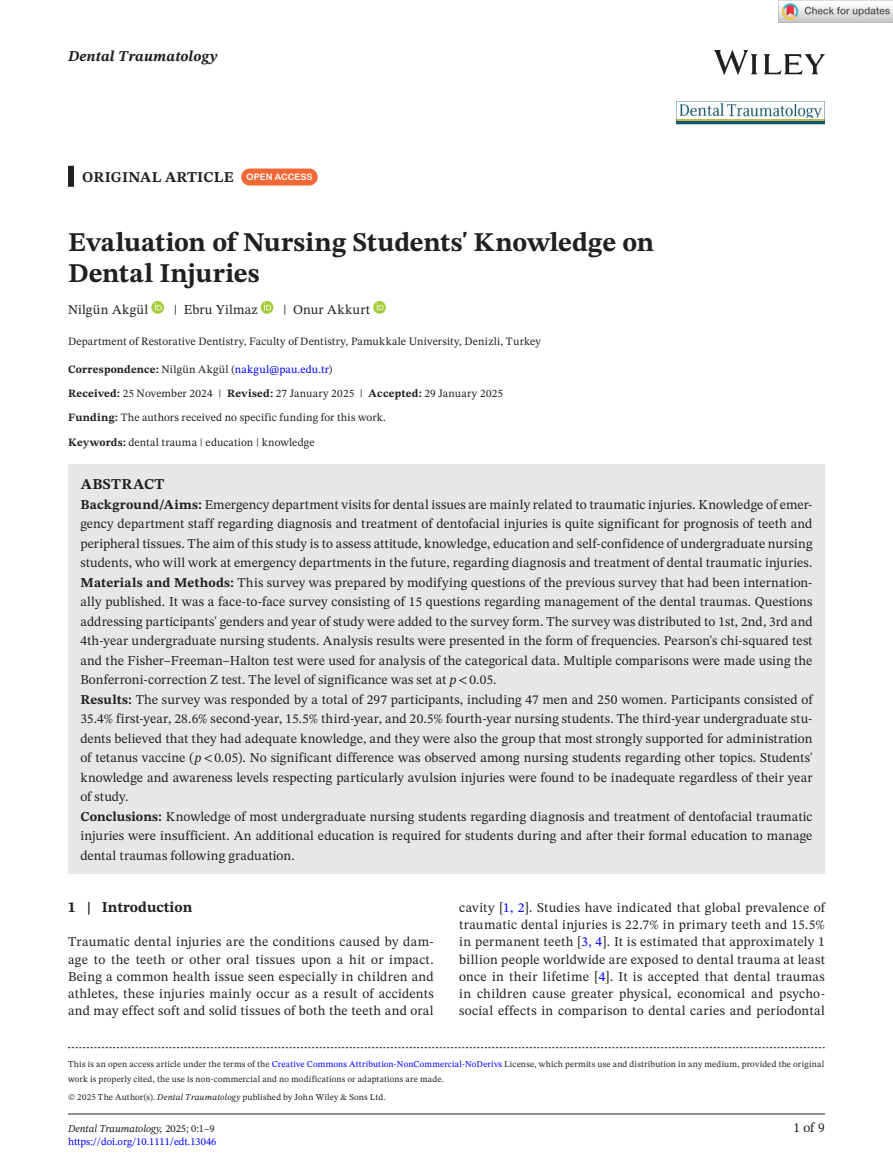
<style>
.page{position:relative;width:893px;height:1174px;background:#fff}
.page>*{position:absolute;margin:0;border:0;box-sizing:border-box;transform-origin:0 0}
.t1{font:700 27px/31.5px "STIX Two Text";letter-spacing:-.005em;color:#231f20}
.t2{font:700 15px "STIX Two Text";letter-spacing:.01em;color:#231f20}
.t3{font:italic 700 15px "STIX Two Text";letter-spacing:.005em;color:#231f20}
.t4{font:13.5px/19.5px "STIX Two Text";letter-spacing:.01em;color:#231f20;text-align:justify}
.t5{font:11.25px/24px "STIX Two Text";letter-spacing:.015em;color:#231f20}
.t6{font:10.5px/12.6px "STIX Two Text";color:#00f}
.t7{font:9px/15px "STIX Two Text";letter-spacing:.02em;color:#231f20}
.s1{font-family:"Arial Rounded MT Bold";font-weight:400;font-size:9px;color:#fff}
.s2{font-weight:700}
.s3{color:#00f}
.s4{font-style:italic}
.s5{font-style:italic;color:#231f20}
.s6{color:#231f20}
</style>
<div class="page">
<hr style="left:68px;top:1113px;width:757px;height:1px;background:#231f20">
<img style="left:714px;top:51px;width:111px;height:23px">
<svg style="left:676px;top:101px;width:149px;height:23px"></svg>
<img style="left:728px;top:104px;width:93px;height:14px">
<img style="left:680px;top:104px;width:43px;height:11px">
<div style="left:68px;top:166px;width:6px;height:21px;background:#231f20"></div>
<div style="left:68px;top:464px;width:757px;height:42px;background:#e6e7e9"></div>
<div style="left:68px;top:483px;width:757px;height:98px;background:#e6e7e9"></div>
<div style="left:68px;top:561px;width:757px;height:137px;background:#e6e7e9"></div>
<div style="left:68px;top:678px;width:757px;height:137px;background:#e6e7e9"></div>
<div style="left:68px;top:795px;width:757px;height:78px;background:#e6e7e9"></div>
<div style="left:241px;top:168px;width:77px;height:17px;background:#f16736;border-radius:9px"></div>
<svg style="left:151px;top:301px;width:13px;height:13px"></svg>
<svg style="left:155px;top:303px;width:7px;height:7px"></svg>
<svg style="left:261px;top:301px;width:12px;height:13px"></svg>
<svg style="left:264px;top:303px;width:7px;height:7px"></svg>
<svg style="left:373px;top:301px;width:13px;height:13px"></svg>
<svg style="left:377px;top:303px;width:6px;height:7px"></svg>
<svg style="left:68px;top:1047px;width:757px;height:1px"></svg>
<img style="left:779px;top:0;width:114px;height:23px">
<p class="t3" style="left:68px;top:46px;width:151px">Dental Traumatology</p>
<p class="t2" style="left:82px;top:166px;width:232px">ORIGINAL ARTICLE <span class="s1">OPEN ACCESS</span></p>
<h1 class="t1" style="left:68px;top:227px;width:588px">Evaluation of Nursing Students' Knowledge on<br>Dental Injuries</h1>
<p class="t4" style="left:68px;top:299px;width:82px">Nilgün Akgül</p>
<p class="t4" style="left:174px;top:299px;width:85px">| Ebru Yilmaz</p>
<p class="t4" style="left:283px;top:299px;width:88px">| Onur Akkurt</p>
<p class="t5" style="left:68px;top:329px;width:474px">Department of Restorative Dentistry, Faculty of Dentistry, Pamukkale University, Denizli, Turkey</p>
<p class="t5" style="left:68px;top:357px;width:437px"><span class="s2">Correspondence:</span> Nilgün Akgül (<span class="s3">nakgul@pau.edu.tr</span>)<br><span class="s2">Received:</span> 25 November 2024 | <span class="s2">Revised:</span> 27 January 2025 | <span class="s2">Accepted:</span> 29 January 2025<br><span class="s2">Funding:</span> The authors received no specific funding for this work.</p>
<p class="t5" style="left:68px;top:430px;width:248px"><span class="s2">Keywords:</span> dental trauma | education | knowledge</p>
<p class="t2" style="left:81px;top:473px;width:85px">ABSTRACT</p>
<p class="t4" style="left:80px;top:494px;width:734px;text-align:left"><span class="s2">Background/Aims:</span> Emergency department visits for dental issues are mainly related to traumatic injuries. Knowledge of emer&shy;gency department staff regarding diagnosis and treatment of dentofacial injuries is quite significant for prognosis of teeth and peripheral tissues. The aim of this study is to assess attitude, knowledge, education and self-confidence of undergraduate nursing students, who will work at emergency departments in the future, regarding diagnosis and treatment of dental traumatic injuries.<br><span class="s2">Materials and Methods:</span> This survey was prepared by modifying questions of the previous survey that had been internation&shy;ally published. It was a face-to-face survey consisting of 15 questions regarding management of the dental traumas. Questions addressing participants' genders and year of study were added to the survey form. The survey was distributed to 1st, 2nd, 3rd and 4th-year undergraduate nursing students. Analysis results were presented in the form of frequencies. Pearson's chi-squared test and the Fisher–Freeman–Halton test were used for analysis of the categorical data. Multiple comparisons were made using the Bonferroni-correction Z test. The level of significance was set at <span class="s4">p</span>&lt;0.05.<br><span class="s2">Results:</span> The survey was responded by a total of 297 participants, including 47 men and 250 women. Participants consisted of 35.4% first-year, 28.6% second-year, 15.5% third-year, and 20.5% fourth-year nursing students. The third-year undergraduate stu&shy;dents believed that they had adequate knowledge, and they were also the group that most strongly supported for administration of tetanus vaccine (<span class="s4">p</span>&lt;0.05). No significant difference was observed among nursing students regarding other topics. Students' knowledge and awareness levels respecting particularly avulsion injuries were found to be inadequate regardless of their year of study.<br><span class="s2">Conclusions:</span> Knowledge of most undergraduate nursing students regarding diagnosis and treatment of dentofacial traumatic injuries were insufficient. An additional education is required for students during and after their formal education to manage dental traumas following graduation.</p>
<p class="t2" style="left:68px;top:896px;width:126px">1 | Introduction</p>
<p class="t4" style="left:68px;top:933px;width:367px;line-height:17.2px">Traumatic dental injuries are the conditions caused by dam&shy;age to the teeth or other oral tissues upon a hit or impact.<br>Being a common health issue seen especially in children and athletes, these injuries mainly occur as a result of accidents and may effect soft and solid tissues of both the teeth and oral</p>
<p class="t4" style="left:459px;top:898px;width:367px;line-height:17.2px">cavity [<span class="s3">1, 2</span>]. Studies have indicated that global prevalence of traumatic dental injuries is 22.7% in primary teeth and 15.5% in permanent teeth [<span class="s3">3, 4</span>]. It is estimated that approximately 1 billion people worldwide are exposed to dental trauma at least once in their lifetime [<span class="s3">4</span>]. It is accepted that dental traumas in children cause greater physical, economical and psycho&shy;social effects in comparison to dental caries and periodontal</p>
<p class="t7" style="left:68px;top:1056px;width:758px">This is an open access article under the terms of the <span class="s3">Creative Commons Attribution-NonCommercial-NoDerivs</span> License, which permits use and distribution in any medium, provided the original work is properly cited, the use is non-commercial and no modifications or adaptations are made.</p>
<p class="t7" style="left:68px;top:1089px;width:319px">© 2025 The Author(s). <span class="s4">Dental Traumatology</span> published by John Wiley &amp; Sons Ltd.</p>
<p class="t6" style="left:68px;top:1122px;width:150px"><span class="s5">Dental Traumatology,</span> <span class="s6">2025; 0:1–9 </span>https://doi.org/10.1111/edt.13046</p>
<p class="t4" style="left:793px;top:1118px;width:33px">1 of 9</p>
</div>
